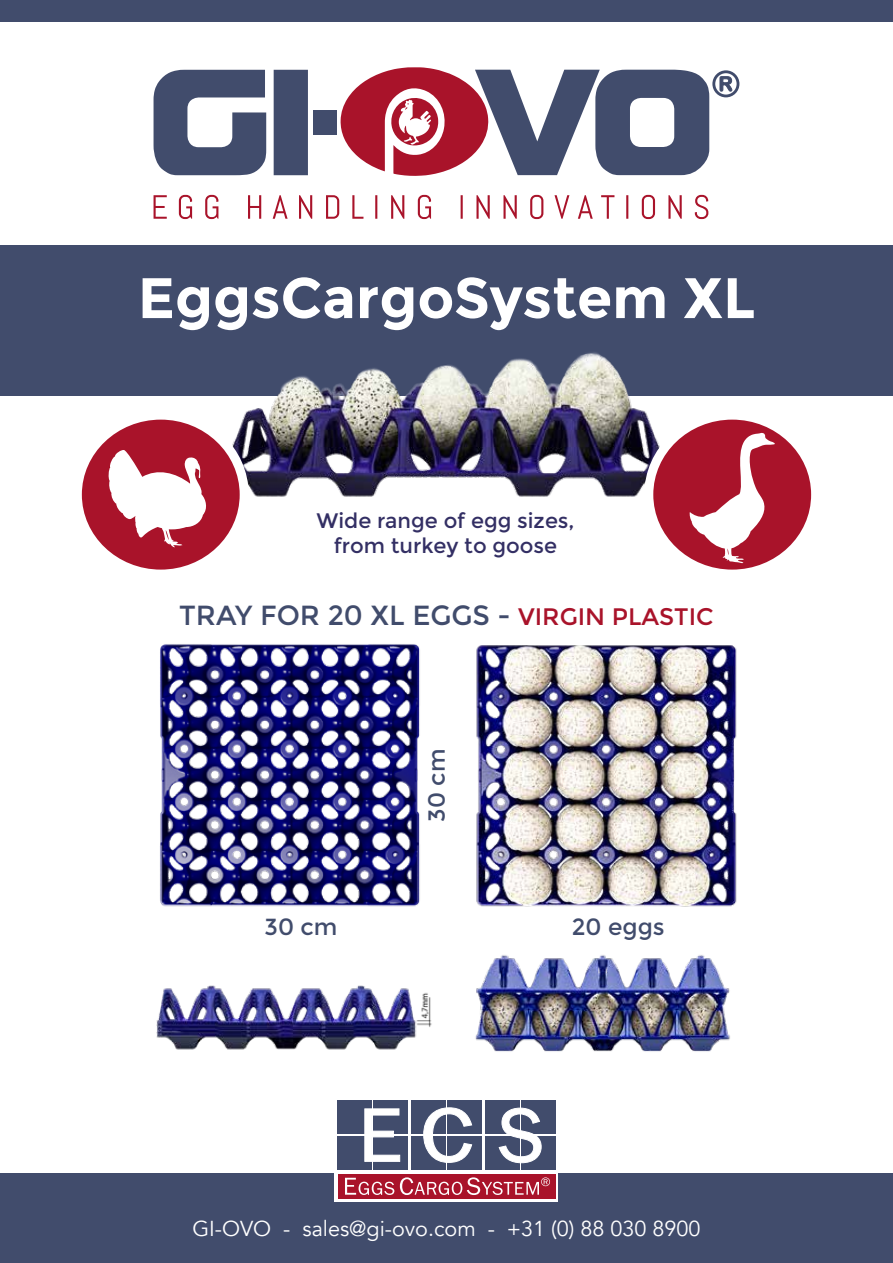
<style>
.page{position:relative;width:893px;height:1263px;background:#fff}
.page>*{position:absolute;margin:0;border:0;box-sizing:border-box;transform-origin:0 0}
.t1{font:700 57px "Montserrat";color:#fff}
.t2{font:27.6px "Montserrat";color:#414c6c}
.t3{font:23.25px "Montserrat";color:#414c6c}
.t4{font:21.6px "Avenir";color:#fff}
.t5{font:21px/25.2px "Montserrat";color:#332f64;text-align:center}
.s1{font-size:23.85px;color:#a9132a}
</style>
<div class="page">
<div style="left:0;top:246px;width:893px;height:150px;background:#414c6c"></div>
<div style="left:0;top:1173px;width:893px;height:90px;background:#414c6c"></div>
<div style="left:0;top:0;width:893px;height:21px;background:#414c6c"></div>
<svg style="left:335px;top:1100px;width:223px;height:102px"></svg>
<div style="left:338px;top:1100px;width:34px;height:34px;background:#414c6c"></div>
<div style="left:412px;top:1100px;width:34px;height:34px;background:#414c6c"></div>
<div style="left:486px;top:1100px;width:34px;height:34px;background:#414c6c"></div>
<div style="left:374px;top:1100px;width:34px;height:34px;background:#414c6c"></div>
<div style="left:448px;top:1100px;width:34px;height:34px;background:#414c6c"></div>
<div style="left:522px;top:1100px;width:34px;height:34px;background:#414c6c"></div>
<div style="left:338px;top:1136px;width:34px;height:33px;background:#414c6c"></div>
<div style="left:412px;top:1136px;width:34px;height:33px;background:#414c6c"></div>
<div style="left:486px;top:1136px;width:34px;height:33px;background:#414c6c"></div>
<div style="left:374px;top:1136px;width:34px;height:33px;background:#414c6c"></div>
<div style="left:448px;top:1136px;width:34px;height:33px;background:#414c6c"></div>
<div style="left:522px;top:1136px;width:34px;height:33px;background:#414c6c"></div>
<div style="left:338px;top:1175px;width:217px;height:24px;background:#a9132a"></div>
<svg style="left:423px;top:1107px;width:49px;height:56px"></svg>
<svg style="left:364px;top:1108px;width:36px;height:54px"></svg>
<svg style="left:499px;top:1108px;width:43px;height:55px"></svg>
<svg style="left:345px;top:1177px;width:205px;height:18px"></svg>
<svg style="left:720px;top:76px;width:12px;height:15px"></svg>
<div style="left:712px;top:70px;width:27px;height:27px;border:3px solid #414c6c;border-radius:50%"></div>
<svg style="left:340px;top:67px;width:369px;height:109px"></svg>
<svg style="left:154px;top:195px;width:554px;height:24px"></svg>
<div style="left:313px;top:110px;width:23px;height:24px;background:#414c6c"></div>
<svg style="left:154px;top:70px;width:154px;height:105px"></svg>
<img style="left:476px;top:645px;width:261px;height:262px">
<img style="left:160px;top:644px;width:260px;height:263px">
<img style="left:232px;top:352px;width:428px;height:145px">
<svg style="left:77px;top:415px;width:167px;height:159px;background:#b53548"></svg>
<div style="left:73px;top:411px;width:176px;height:168px;border:9px solid #fff;border-radius:50%"></div>
<svg style="left:108px;top:449px;width:100px;height:98px"></svg>
<svg style="left:649px;top:415px;width:167px;height:159px;background:#b6394c"></svg>
<div style="left:644px;top:411px;width:176px;height:168px;border:9px solid #fff;border-radius:50%"></div>
<svg style="left:689px;top:432px;width:86px;height:131px"></svg>
<img style="left:156px;top:985px;width:276px;height:65px">
<img style="left:475px;top:955px;width:255px;height:97px">
<h1 class="t1" style="left:138px;top:264px;width:619px">EggsCargoSystem XL</h1>
<p class="t5" style="left:316px;top:508px;width:260px">Wide range of egg sizes, from turkey to goose</p>
<p class="t2" style="left:179px;top:600px;width:536px">TRAY FOR 20 XL EGGS - <span class="s1">VIRGIN PLASTIC</span></p>
<p class="t3" style="left:423px;top:822px;width:74px;rotate:-90deg">30 cm</p>
<p class="t3" style="left:265px;top:913px;width:74px">30 cm</p>
<p class="t3" style="left:572px;top:913px;width:94px">20 eggs</p>
<p class="t4" style="left:192px;top:1215px;width:510px">GI-OVO - sales@gi-ovo.com - +31 (0) 88 030 8900</p>
</div>
